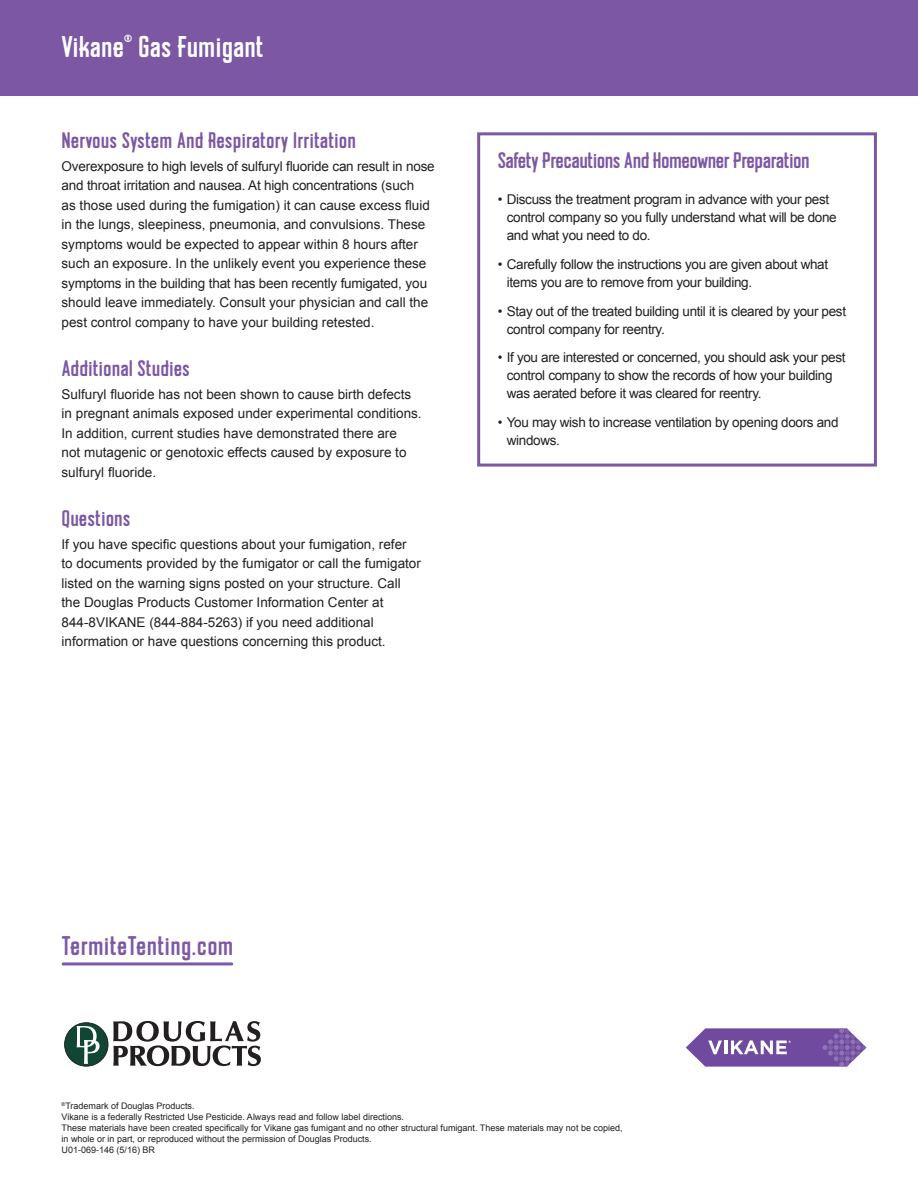
<style>
.page{position:relative;width:918px;height:1188px;background:#fff}
.page>*{position:absolute;margin:0;border:0;box-sizing:border-box;transform-origin:0 0}
.t1{font:30px "Erazm";color:#fff}
.t2{font:27px "Erazm";letter-spacing:.01em;color:#7d58a4}
.t3{font:22.5px "Erazm";color:#7c57a4}
.t4{font:22.5px "Erazm";letter-spacing:-.025em;color:#7c57a4}
.t5{font:13.5px/19.5px "Arial";color:#231f20}
.t6{font:13.5px/18px "Arial";letter-spacing:-.025em;color:#231f20}
.t7{font:10.5px "Erazm";color:#fff}
.t8{font:9px/10.8px "Arial";color:#231f20}
</style>
<div class="page">
<div style="left:0;top:0;width:918px;height:95px;background:#7c57a4"></div>
<div style="left:477px;top:132px;width:400px;height:335px;border:3px solid #7c57a4"></div>
<hr style="left:63px;top:962px;width:169px;height:3px;background:#7d58a4">
<svg style="left:64px;top:1021px;width:197px;height:46px"></svg>
<svg style="left:686px;top:1028px;width:180px;height:39px"></svg>
<h1 class="t1" style="left:62px;top:34px;width:64px">Vikane</h1>
<p class="t7" style="left:124px;top:34px;width:9px">®</p>
<h1 class="t1" style="left:138px;top:34px;width:127px">Gas Fumigant</h1>
<h3 class="t3" style="left:62px;top:130px;width:296px">Nervous System And Respiratory Irritation</h3>
<p class="t5" style="left:62px;top:156px;width:375px">Overexposure to high levels of sulfuryl fluoride can result in nose and throat irritation and nausea. At high concentrations (such<br>as those used during the fumigation) it can cause excess fluid in the lungs, sleepiness, pneumonia, and convulsions. These symptoms would be expected to appear within 8 hours after such an exposure. In the unlikely event you experience these symptoms in the building that has been recently fumigated, you should leave immediately. Consult your physician and call the pest control company to have your building retested.</p>
<h3 class="t3" style="left:62px;top:358px;width:130px">Additional Studies</h3>
<p class="t5" style="left:62px;top:384px;width:362px">Sulfuryl fluoride has not been shown to cause birth defects in pregnant animals exposed under experimental conditions.<br>In addition, current studies have demonstrated there are<br>not mutagenic or genotoxic effects caused by exposure to sulfuryl fluoride.</p>
<h3 class="t3" style="left:62px;top:508px;width:71px">Questions</h3>
<p class="t5" style="left:62px;top:534px;width:361px">If you have specific questions about your fumigation, refer to documents provided by the fumigator or call the fumigator listed on the warning signs posted on your structure. Call the Douglas Products Customer Information Center at 844-8VIKANE (844-884-5263) if you need additional information or have questions concerning this product.</p>
<h3 class="t4" style="left:498px;top:150px;width:313px">Safety Precautions And Homeowner Preparation</h3>
<p class="t6" style="left:507px;top:192px;width:332px;text-indent:-9px">• Discuss the treatment program in advance with your pest control company so you fully understand what will be done and what you need to do.</p>
<p class="t6" style="left:507px;top:256px;width:323px;text-indent:-9px">• Carefully follow the instructions you are given about what items you are to remove from your building.</p>
<p class="t6" style="left:507px;top:303px;width:341px;text-indent:-9px">• Stay out of the treated building until it is cleared by your pest control company for reentry.</p>
<p class="t6" style="left:507px;top:349px;width:340px;text-indent:-9px">• If you are interested or concerned, you should ask your pest control company to show the records of how your building was aerated before it was cleared for reentry.</p>
<p class="t6" style="left:507px;top:415px;width:333px;text-indent:-9px">• You may wish to increase ventilation by opening doors and windows.</p>
<h2 class="t2" style="left:62px;top:934px;width:173px">TermiteTenting.com</h2>
<p class="t8" style="left:62px;top:1101px;width:562px"><sup>®</sup>Trademark of Douglas Products.<br>Vikane is a federally Restricted Use Pesticide. Always read and follow label directions.<br>These materials have been created specifically for Vikane gas fumigant and no other structural fumigant. These materials may not be copied, in whole or in part, or reproduced without the permission of Douglas Products.<br>U01-069-146 (5/16) BR</p>
</div>
